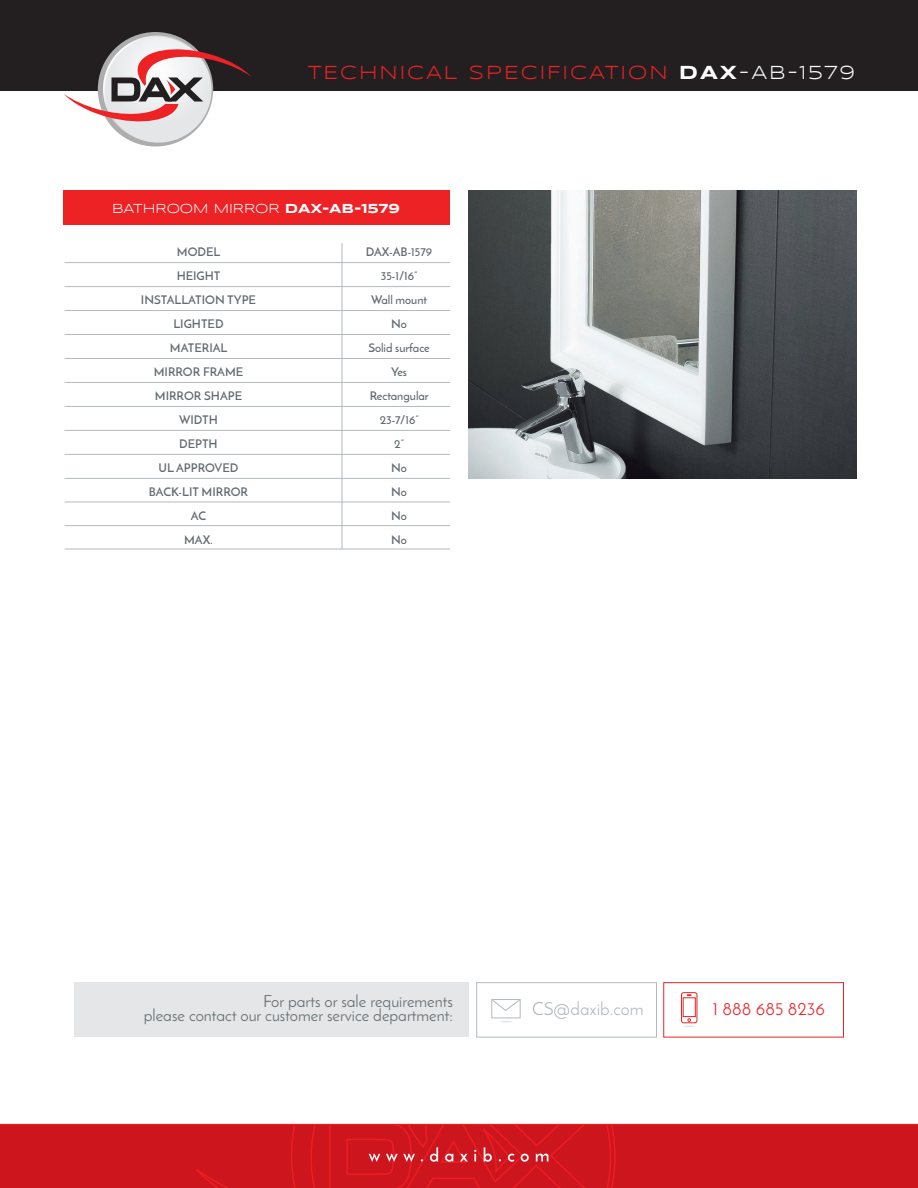
<style>
.page{position:relative;width:918px;height:1188px;background:#fff}
.page>*{position:absolute;margin:0;border:0;box-sizing:border-box;transform-origin:0 0}
.t1{font:19.5px "Syncopate";letter-spacing:.1em;color:#ec2225}
.t2{font:18px "Josefin Sans";color:#b3babf}
.t3{font:18px "Josefin Sans";color:#ec2225}
.t4{font:16.5px/13.5px "Josefin Sans";color:#636b70;text-align:right}
.t5{font:13.5px "Syncopate";color:#fff}
.t6{font:600 12px/24px "Josefin Sans";color:#636b70;text-align:center}
.s1{font-weight:700;color:#fff}
.s2{color:#fff}
.s3{font-weight:700}
</style>
<div class="page">
<div style="left:63px;top:191px;width:386px;height:34px;background:#ec2225"></div>
<hr style="left:65px;top:454px;width:385px;height:1px;background:#b3babf">
<hr style="left:65px;top:478px;width:385px;height:1px;background:#b3babf">
<hr style="left:65px;top:502px;width:385px;height:1px;background:#b3babf">
<hr style="left:65px;top:525px;width:385px;height:1px;background:#b3babf">
<hr style="left:65px;top:549px;width:385px;height:1px;background:#b3babf">
<hr style="left:65px;top:430px;width:385px;height:1px;background:#b3babf">
<hr style="left:65px;top:406px;width:385px;height:1px;background:#b3babf">
<hr style="left:65px;top:382px;width:385px;height:1px;background:#b3babf">
<hr style="left:65px;top:358px;width:385px;height:1px;background:#b3babf">
<hr style="left:65px;top:334px;width:385px;height:1px;background:#b3babf">
<hr style="left:65px;top:310px;width:385px;height:1px;background:#b3babf">
<hr style="left:65px;top:286px;width:385px;height:1px;background:#b3babf">
<hr style="left:65px;top:262px;width:385px;height:1px;background:#b3babf">
<hr style="left:342px;top:243px;width:1px;height:306px;background:#b3babf">
<div style="left:0;top:0;width:918px;height:90px;background:#231f20"></div>
<svg style="left:64px;top:36px;width:187px;height:107px"></svg>
<div style="left:74px;top:983px;width:395px;height:54px;background:#e4e6e8"></div>
<div style="left:663px;top:982px;width:181px;height:55px;border:1px solid #ec2225"></div>
<div style="left:476px;top:982px;width:181px;height:55px;border:1px solid #b3babf"></div>
<svg style="left:681px;top:992px;width:17px;height:35px"></svg>
<svg style="left:500px;top:1021px;width:12px;height:2px"></svg>
<div style="left:491px;top:999px;width:30px;height:19px;border:1px solid #b3babf"></div>
<svg style="left:491px;top:999px;width:30px;height:12px"></svg>
<img style="left:468px;top:191px;width:388px;height:287px">
<div style="left:0;top:1124px;width:918px;height:64px;background:#cd151d"></div>
<hr style="left:0;top:1124px;width:918px;height:1px;background:#ee1d23">
<svg style="left:195px;top:1125px;width:421px;height:63px"></svg>
<h1 class="t1" style="left:308px;top:61px;width:549px">TECHNICAL SPECIFICATION <span class="s1">DAX</span><span class="s2">-AB-1579</span></h1>
<p class="t5" style="left:112px;top:201px;width:289px">BATHROOM MIRROR <span class="s3">DAX-AB-1579</span></p>
<p class="t6" style="left:141px;top:240px;width:117px">MODEL<br>HEIGHT<br>INSTALLATION TYPE<br>LIGHTED<br>MATERIAL<br>MIRROR FRAME<br>MIRROR SHAPE<br>WIDTH<br>DEPTH<br>UL APPROVED<br>BACK-LIT MIRROR<br>AC<br>MAX.</p>
<p class="t6" style="left:366px;top:240px;width:68px">DAX-AB-1579<br>35-1/16”<br>Wall mount<br>No<br>Solid surface<br>Yes<br>Rectangular<br>23-7/16”<br>2”<br>No<br>No<br>No<br>No</p>
<h3 class="t4" style="left:144px;top:995px;width:311px">For parts or sale requirements<br>please contact our customer service department:</h3>
<h2 class="t3" style="left:713px;top:998px;width:114px">1 888 685 8236</h2>
<h2 class="t2" style="left:532px;top:998px;width:113px">CS@daxib.com</h2>
</div>
